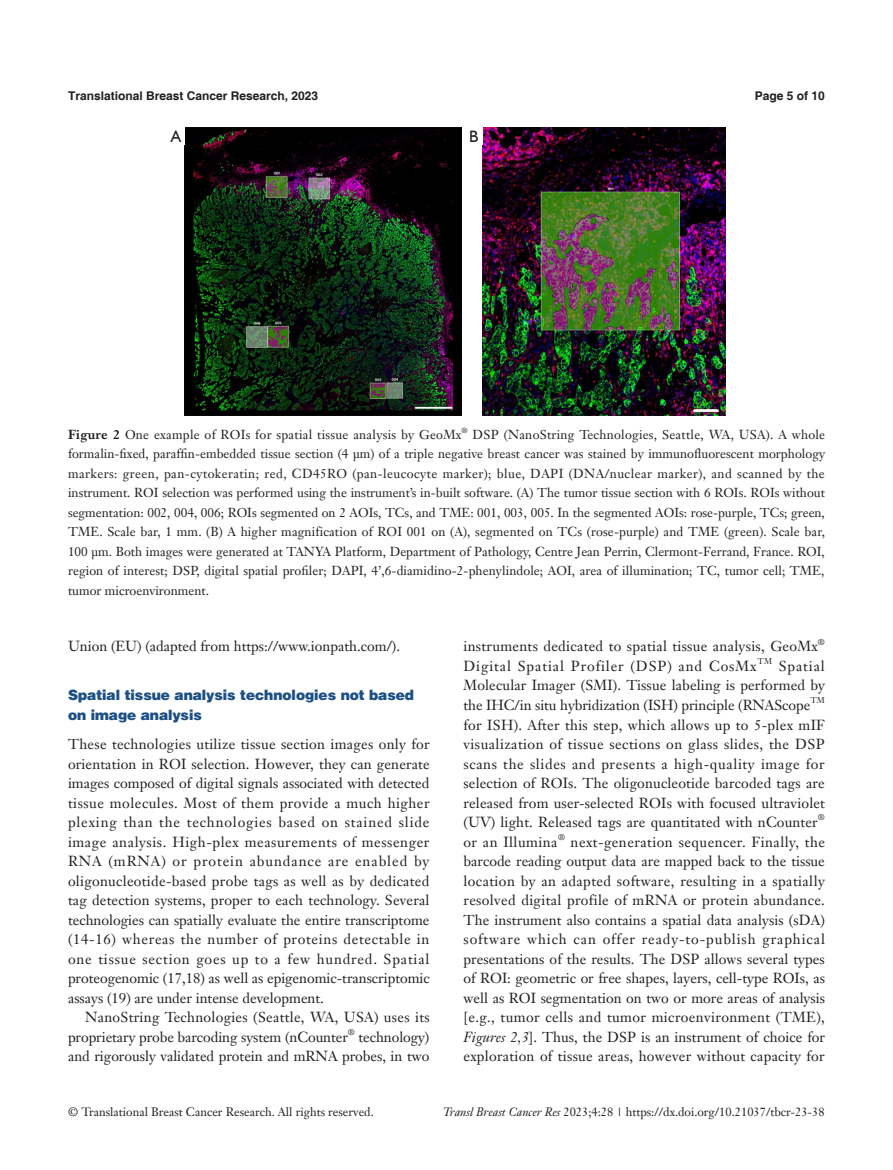
<style>
.page{position:relative;width:893px;height:1170px;background:#fff}
.page>*{position:absolute;margin:0;border:0;box-sizing:border-box;transform-origin:0 0}
.t1{font:16.5px "Humanist 521 BT";color:#231f20}
.t2{font:14.25px/19.5px "Janson Text LT";letter-spacing:.01em;color:#231f20;text-align:justify}
.t3{font:900 14.25px/19.5px "Helvetica";color:#1c5085}
.t4{font:14.25px "Janson Text LT";letter-spacing:.065em;color:#231f20}
.t5{font:14.25px "Janson Text LT";letter-spacing:.03em;color:#231f20}
.t6{font:12.75px/19.5px "Janson Text LT";letter-spacing:.005em;color:#231f20;text-align:justify}
.t7{font:12px "Janson Text LT";color:#231f20}
.t8{font:700 12px "Helvetica";color:#231f20}
.t9{font:8.25px "Janson Text LT";color:#231f20}
.t10{font:7.5px "Janson Text LT";color:#231f20}
.s1{font-weight:700}
.s2{font-style:italic}
</style>
<div class="page">
<img style="left:185px;top:128px;width:276px;height:287px">
<img style="left:482px;top:128px;width:243px;height:287px">
<p class="t8" style="left:68px;top:88px;width:252px">Translational Breast Cancer Research, 2023</p>
<p class="t8" style="left:755px;top:88px;width:72px">Page 5 of 10</p>
<p class="t1" style="left:171px;top:126px;width:12px">A</p>
<p class="t1" style="left:469px;top:126px;width:11px">B</p>
<p class="t6" style="left:68px;top:424px;width:395px"><span class="s1">Figure 2</span> One example of ROIs for spatial tissue analysis by GeoMx</p>
<p class="t10" style="left:462px;top:425px;width:8px">®</p>
<p class="t6" style="left:68px;top:424px;width:759px;text-indent:405px">DSP (NanoString Technologies, Seattle, WA, USA). A whole formalin-fixed, paraffin-embedded tissue section (4 µm) of a triple negative breast cancer was stained by immunofluorescent morphology markers: green, pan-cytokeratin; red, CD45RO (pan-leucocyte marker); blue, DAPI (DNA/nuclear marker), and scanned by the instrument. ROI selection was performed using the instrument’s in-built software. (A) The tumor tissue section with 6 ROIs. ROIs without segmentation: 002, 004, 006; ROIs segmented on 2 AOIs, TCs, and TME: 001, 003, 005. In the segmented AOIs: rose-purple, TCs; green, TME. Scale bar, 1 mm. (B) A higher magnification of ROI 001 on (A), segmented on TCs (rose-purple) and TME (green). Scale bar, 100 µm. Both images were generated at TANYA Platform, Department of Pathology, Centre Jean Perrin, Clermont-Ferrand, France. ROI, region of interest; DSP, digital spatial profiler; DAPI, 4’,6-diamidino-2-phenylindole; AOI, area of illumination; TC, tumor cell; TME, tumor microenvironment.</p>
<p class="t2" style="left:68px;top:636px;width:334px">Union (EU) (adapted from https://www.ionpath.com/).</p>
<p class="t3" style="left:68px;top:685px;width:347px">Spatial tissue analysis technologies not based on image analysis</p>
<p class="t2" style="left:68px;top:734px;width:363px">These technologies utilize tissue section images only for orientation in ROI selection. However, they can generate images composed of digital signals associated with detected tissue molecules. Most of them provide a much higher plexing than the technologies based on stained slide image analysis. High-plex measurements of messenger RNA (mRNA) or protein abundance are enabled by oligonucleotide-based probe tags as well as by dedicated tag detection systems, proper to each technology. Several technologies can spatially evaluate the entire transcriptome (14-16) whereas the number of proteins detectable in one tissue section goes up to a few hundred. Spatial proteogenomic (17,18) as well as epigenomic-transcriptomic assays (19) are under intense development.</p>
<p class="t2" style="left:68px;top:1007px;width:363px;text-indent:17px">NanoString Technologies (Seattle, WA, USA) uses its proprietary probe barcoding system (nCounter</p>
<p class="t9" style="left:348px;top:1026px;width:8px">®</p>
<p class="t2" style="left:68px;top:1026px;width:363px;text-align:right">technology)<br>and rigorously validated protein and mRNA probes, in two</p>
<p class="t2" style="left:463px;top:636px;width:356px">instruments dedicated to spatial tissue analysis, GeoMx</p>
<p class="t9" style="left:818px;top:636px;width:8px">®</p>
<p class="t4" style="left:463px;top:657px;width:294px">Digital Spatial Profiler (DSP) and CosMx</p>
<p class="t9" style="left:757px;top:656px;width:16px">TM</p>
<p class="t2" style="left:463px;top:656px;width:363px;text-indent:315px">Spatial Molecular Imager (SMI). Tissue labeling is performed by the IHC/in situ hybridization (ISH) principle (RNAScope</p>
<p class="t9" style="left:810px;top:695px;width:16px">TM</p>
<p class="t2" style="left:463px;top:714px;width:363px">for ISH). After this step, which allows up to 5-plex mIF visualization of tissue sections on glass slides, the DSP scans the slides and presents a high-quality image for selection of ROIs. The oligonucleotide barcoded tags are released from user-selected ROIs with focused ultraviolet (UV) light. Released tags are quantitated with nCounter</p>
<p class="t9" style="left:818px;top:812px;width:8px">®</p>
<p class="t5" style="left:463px;top:832px;width:96px">or an Illumina</p>
<p class="t9" style="left:558px;top:831px;width:8px">®</p>
<p class="t2" style="left:463px;top:831px;width:363px;text-indent:107px">next-generation sequencer. Finally, the barcode reading output data are mapped back to the tissue location by an adapted software, resulting in a spatially resolved digital profile of mRNA or protein abundance.<br>The instrument also contains a spatial data analysis (sDA) software which can offer ready-to-publish graphical presentations of the results. The DSP allows several types of ROI: geometric or free shapes, layers, cell-type ROIs, as well as ROI segmentation on two or more areas of analysis [e.g., tumor cells and tumor microenvironment (TME), <span class="s2">Figures 2,3</span>]. Thus, the DSP is an instrument of choice for exploration of tissue areas, however without capacity for</p>
<p class="t7" style="left:68px;top:1104px;width:307px">© Translational Breast Cancer Research. All rights reserved.</p>
<p class="t7" style="left:443px;top:1104px;width:383px"><span class="s2">Transl Breast Cancer Res</span> 2023;4:28 | https://dx.doi.org/10.21037/tbcr-23-38</p>
</div>
